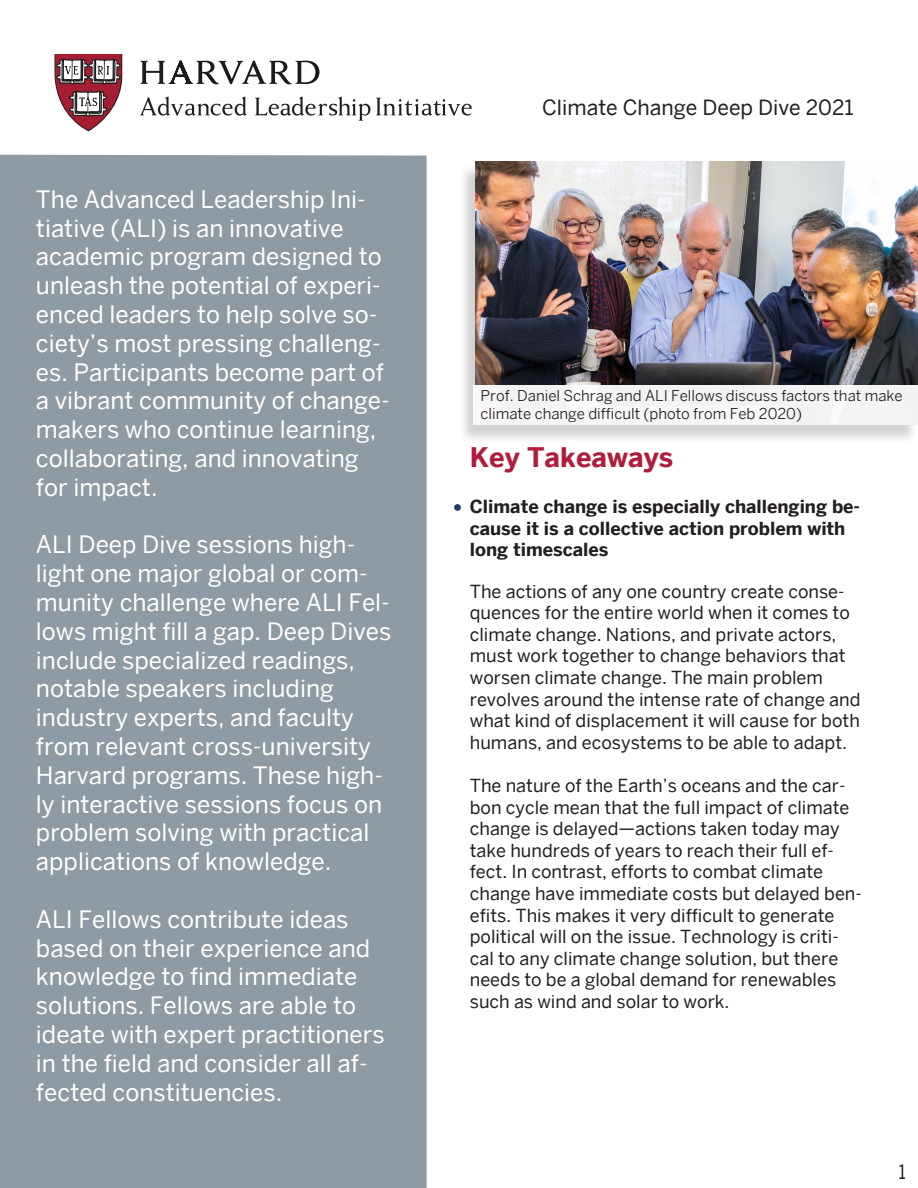
<style>
.page{position:relative;width:918px;height:1188px;background:#fff}
.page>*{position:absolute;margin:0;border:0;box-sizing:border-box;transform-origin:0 0}
.t1{font:700 27px "Benton Sans";color:#b01d3c}
.t2{font:24px/28.8px "Benton Sans";color:#fff}
.t3{font:21px "Benton Sans";color:#231f20}
.t4{font:19.8px "Benton Sans Cond";color:#231f20;scale:.91 1}
.t5{font:18px/21.6px "Benton Sans";color:#231f20}
.t6{font:700 18px/21.6px "Benton Sans";color:#231f20}
.t7{font:15px/18px "Benton Sans";color:#231f20}
</style>
<div class="page">
<svg style="left:140px;top:97px;width:107px;height:19px"></svg>
<svg style="left:255px;top:97px;width:115px;height:24px"></svg>
<svg style="left:376px;top:98px;width:96px;height:18px"></svg>
<svg style="left:140px;top:61px;width:179px;height:23px"></svg>
<svg style="left:55px;top:55px;width:67px;height:76px"></svg>
<div style="left:0;top:155px;width:427px;height:1033px;background:#8e9aa4"></div>
<div style="left:458px;top:164px;width:460px;height:281px;background:#231f20;opacity:.2"></div>
<img style="left:476px;top:161px;width:442px;height:224px">
<div style="left:454px;top:504px;width:7px;height:7px;background:#1b4064;border-radius:50%"></div>
<div style="left:474px;top:385px;width:444px;height:40px;background:#f4f4f4"></div>
<p class="t2" style="left:36px;top:184px;width:355px">The Advanced Leadership Ini&shy;tiative (ALI) is an innovative academic program designed to unleash the potential of experi&shy;enced leaders to help solve so&shy;ciety’s most pressing challeng&shy;es. Participants become part of a vibrant community of change&shy;makers who continue learning, collaborating, and innovating for impact.</p>
<p class="t2" style="left:36px;top:530px;width:357px">ALI Deep Dive sessions high&shy;light one major global or com&shy;munity challenge where ALI Fel&shy;lows might fill a gap. Deep Dives include specialized readings, notable speakers including industry experts, and faculty from relevant cross-university<br>Harvard programs. These high&shy;ly interactive sessions focus on problem solving with practical applications of knowledge.</p>
<p class="t2" style="left:36px;top:904px;width:350px">ALI Fellows contribute ideas based on their experience and knowledge to find immediate solutions. Fellows are able to ideate with expert practitioners in the field and consider all af&shy;fected constituencies.</p>
<p class="t3" style="left:542px;top:95px;width:313px">Climate Change Deep Dive 2021</p>
<p class="t7" style="left:481px;top:386px;width:424px">Prof. Daniel Schrag and ALI Fellows discuss factors that make climate change difficult (photo from Feb 2020)</p>
<p class="t1" style="left:470px;top:441px;width:205px">Key Takeaways</p>
<p class="t6" style="left:470px;top:495px;width:392px">Climate change is especially challenging be&shy;cause it is a collective action problem with long timescales</p>
<p class="t5" style="left:470px;top:580px;width:392px">The actions of any one country create conse&shy;quences for the entire world when it comes to climate change. Nations, and private actors, must work together to change behaviors that worsen climate change. The main problem revolves around the intense rate of change and what kind of displacement it will cause for both humans, and ecosystems to be able to adapt.</p>
<p class="t5" style="left:470px;top:774px;width:394px">The nature of the Earth’s oceans and the car&shy;bon cycle mean that the full impact of climate change is delayed—actions taken today may take hundreds of years to reach their full ef&shy;fect. In contrast, efforts to combat climate change have immediate costs but delayed ben&shy;efits. This makes it very difficult to generate political will on the issue. Technology is criti&shy;cal to any climate change solution, but there needs to be a global demand for renewables such as wind and solar to work.</p>
<p class="t4" style="left:899px;top:1161px;width:9px">1</p>
</div>
